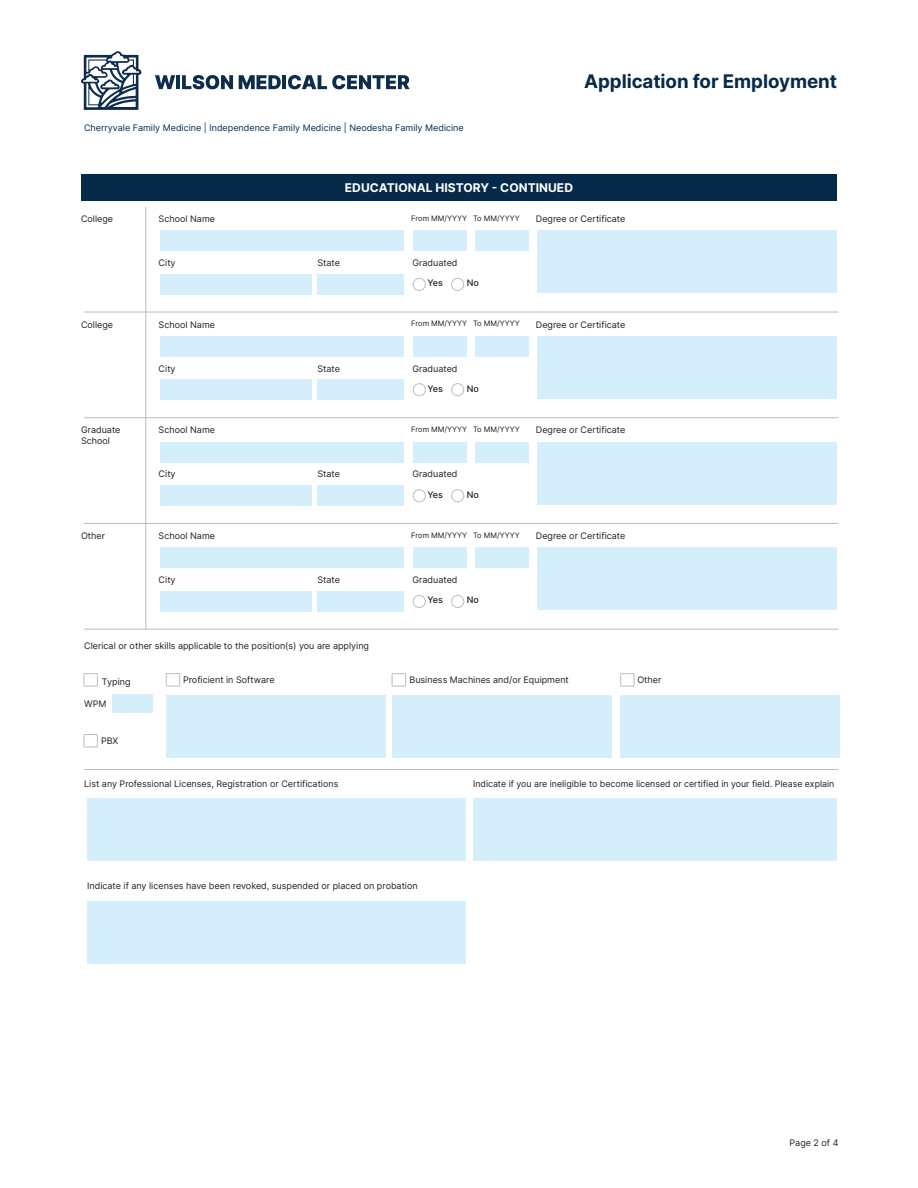
<style>
.page{position:relative;width:918px;height:1188px;background:#fff}
.page>*{position:absolute;margin:0;border:0;box-sizing:border-box;transform-origin:0 0}
.Headline__Center{font:700 18.75px "Inter";letter-spacing:-.005em;color:#062b4a}
.Headline__Center-2{font:700 12px "Inter";letter-spacing:.005em;color:#fff}
.t1{font:9px "Inter";color:#231f20}
.Body__Center{font:9px "Inter";color:#062b4a}
.Body__Center-2{font:500 9px "Inter";color:#231f20}
.t2{font:7.5px "Inter";color:#231f20}
</style>
<div class="page">
<div style="left:160px;top:231px;width:244px;height:20px;background:#d4effb"></div>
<div style="left:413px;top:231px;width:54px;height:20px;background:#d4effb"></div>
<div style="left:475px;top:231px;width:53px;height:20px;background:#d4effb"></div>
<div style="left:538px;top:231px;width:299px;height:62px;background:#d4effb"></div>
<div style="left:160px;top:274px;width:152px;height:21px;background:#d4effb"></div>
<div style="left:318px;top:274px;width:86px;height:21px;background:#d4effb"></div>
<div style="left:413px;top:278px;width:13px;height:13px;border:1px solid #bcbdc0;border-radius:50%"></div>
<div style="left:451px;top:278px;width:13px;height:13px;border:1px solid #bcbdc0;border-radius:50%"></div>
<div style="left:160px;top:336px;width:244px;height:20px;background:#d4effb"></div>
<div style="left:413px;top:336px;width:54px;height:20px;background:#d4effb"></div>
<div style="left:475px;top:336px;width:53px;height:20px;background:#d4effb"></div>
<div style="left:538px;top:336px;width:299px;height:62px;background:#d4effb"></div>
<div style="left:160px;top:379px;width:152px;height:21px;background:#d4effb"></div>
<div style="left:318px;top:379px;width:86px;height:21px;background:#d4effb"></div>
<div style="left:413px;top:383px;width:13px;height:13px;border:1px solid #bcbdc0;border-radius:50%"></div>
<div style="left:451px;top:383px;width:13px;height:13px;border:1px solid #bcbdc0;border-radius:50%"></div>
<div style="left:160px;top:442px;width:244px;height:20px;background:#d4effb"></div>
<div style="left:413px;top:442px;width:54px;height:20px;background:#d4effb"></div>
<div style="left:475px;top:442px;width:53px;height:20px;background:#d4effb"></div>
<div style="left:538px;top:442px;width:299px;height:62px;background:#d4effb"></div>
<div style="left:160px;top:486px;width:152px;height:20px;background:#d4effb"></div>
<div style="left:318px;top:486px;width:86px;height:20px;background:#d4effb"></div>
<div style="left:413px;top:489px;width:13px;height:13px;border:1px solid #bcbdc0;border-radius:50%"></div>
<div style="left:451px;top:489px;width:13px;height:13px;border:1px solid #bcbdc0;border-radius:50%"></div>
<div style="left:413px;top:595px;width:13px;height:13px;border:1px solid #bcbdc0;border-radius:50%"></div>
<div style="left:451px;top:595px;width:13px;height:13px;border:1px solid #bcbdc0;border-radius:50%"></div>
<div style="left:160px;top:548px;width:244px;height:20px;background:#d4effb"></div>
<div style="left:413px;top:548px;width:54px;height:20px;background:#d4effb"></div>
<div style="left:475px;top:548px;width:53px;height:20px;background:#d4effb"></div>
<div style="left:538px;top:548px;width:299px;height:62px;background:#d4effb"></div>
<div style="left:160px;top:591px;width:152px;height:21px;background:#d4effb"></div>
<div style="left:318px;top:591px;width:86px;height:21px;background:#d4effb"></div>
<div style="left:84px;top:673px;width:14px;height:13px;border:1px solid #bcbdc0"></div>
<div style="left:166px;top:673px;width:14px;height:13px;border:1px solid #bcbdc0"></div>
<div style="left:392px;top:673px;width:14px;height:13px;border:1px solid #bcbdc0"></div>
<div style="left:620px;top:673px;width:14px;height:13px;border:1px solid #bcbdc0"></div>
<div style="left:84px;top:734px;width:14px;height:13px;border:1px solid #bcbdc0"></div>
<div style="left:112px;top:695px;width:41px;height:18px;background:#d4effb"></div>
<div style="left:166px;top:696px;width:219px;height:62px;background:#d4effb"></div>
<div style="left:392px;top:696px;width:219px;height:62px;background:#d4effb"></div>
<div style="left:621px;top:696px;width:219px;height:62px;background:#d4effb"></div>
<div style="left:87px;top:798px;width:378px;height:63px;background:#d4effb"></div>
<div style="left:87px;top:901px;width:378px;height:63px;background:#d4effb"></div>
<div style="left:473px;top:798px;width:364px;height:63px;background:#d4effb"></div>
<div style="left:81px;top:174px;width:756px;height:27px;background:#062b4a"></div>
<hr style="left:84px;top:312px;width:754px;height:1px;background:#bcbdc0">
<hr style="left:145px;top:207px;width:1px;height:105px;background:#bcbdc0">
<hr style="left:84px;top:417px;width:754px;height:1px;background:#bcbdc0">
<hr style="left:145px;top:312px;width:1px;height:106px;background:#bcbdc0">
<hr style="left:84px;top:523px;width:754px;height:1px;background:#bcbdc0">
<hr style="left:145px;top:418px;width:1px;height:106px;background:#bcbdc0">
<hr style="left:84px;top:629px;width:754px;height:1px;background:#bcbdc0">
<hr style="left:145px;top:524px;width:1px;height:106px;background:#bcbdc0">
<hr style="left:84px;top:769px;width:754px;height:1px;background:#bcbdc0">
<svg style="left:81px;top:51px;width:61px;height:59px"></svg>
<svg style="left:155px;top:75px;width:20px;height:14px"></svg>
<hr style="left:176px;top:75px;width:4px;height:14px;background:#0e2c4b">
<svg style="left:182px;top:75px;width:51px;height:14px"></svg>
<svg style="left:239px;top:75px;width:42px;height:14px"></svg>
<hr style="left:282px;top:75px;width:4px;height:14px;background:#0e2c4b">
<svg style="left:288px;top:75px;width:122px;height:14px"></svg>
<p class="Body__Center" style="left:84px;top:121px;width:381px">Cherryvale Family Medicine | Independence Family Medicine | Neodesha Family Medicine</p>
<p class="Headline__Center" style="left:584px;top:67px;width:254px">Application for Employment</p>
<p class="Headline__Center-2" style="left:345px;top:179px;width:230px">EDUCATIONAL HISTORY - CONTINUED</p>
<p class="t1" style="left:81px;top:212px;width:34px">College</p>
<p class="t1" style="left:159px;top:212px;width:58px">School Name</p>
<p class="t2" style="left:411px;top:212px;width:57px">From MM/YYYY</p>
<p class="t2" style="left:473px;top:212px;width:48px">To MM/YYYY</p>
<p class="t1" style="left:536px;top:212px;width:91px">Degree or Certificate</p>
<p class="t1" style="left:159px;top:256px;width:18px">City</p>
<p class="t1" style="left:317px;top:256px;width:24px">State</p>
<p class="t1" style="left:412px;top:256px;width:47px">Graduated</p>
<p class="Body__Center-2" style="left:428px;top:276px;width:17px">Yes</p>
<p class="Body__Center-2" style="left:467px;top:276px;width:14px">No</p>
<p class="t1" style="left:81px;top:318px;width:34px">College</p>
<p class="t1" style="left:159px;top:318px;width:58px">School Name</p>
<p class="t2" style="left:411px;top:318px;width:57px">From MM/YYYY</p>
<p class="t2" style="left:473px;top:318px;width:48px">To MM/YYYY</p>
<p class="t1" style="left:536px;top:318px;width:91px">Degree or Certificate</p>
<p class="t1" style="left:159px;top:362px;width:18px">City</p>
<p class="t1" style="left:317px;top:362px;width:24px">State</p>
<p class="t1" style="left:412px;top:362px;width:47px">Graduated</p>
<p class="Body__Center-2" style="left:428px;top:382px;width:17px">Yes</p>
<p class="Body__Center-2" style="left:467px;top:382px;width:14px">No</p>
<p class="t1" style="left:81px;top:424px;width:41px">Graduate</p>
<p class="t1" style="left:159px;top:424px;width:58px">School Name</p>
<p class="t1" style="left:81px;top:434px;width:30px">School</p>
<p class="t2" style="left:411px;top:424px;width:57px">From MM/YYYY</p>
<p class="t2" style="left:473px;top:424px;width:48px">To MM/YYYY</p>
<p class="t1" style="left:536px;top:424px;width:91px">Degree or Certificate</p>
<p class="t1" style="left:159px;top:467px;width:18px">City</p>
<p class="t1" style="left:317px;top:467px;width:24px">State</p>
<p class="t1" style="left:412px;top:467px;width:47px">Graduated</p>
<p class="Body__Center-2" style="left:428px;top:488px;width:17px">Yes</p>
<p class="Body__Center-2" style="left:467px;top:488px;width:14px">No</p>
<p class="t1" style="left:81px;top:529px;width:26px">Other</p>
<p class="t1" style="left:159px;top:529px;width:58px">School Name</p>
<p class="t2" style="left:411px;top:530px;width:57px">From MM/YYYY</p>
<p class="t2" style="left:473px;top:530px;width:48px">To MM/YYYY</p>
<p class="t1" style="left:536px;top:529px;width:91px">Degree or Certificate</p>
<p class="t1" style="left:159px;top:573px;width:18px">City</p>
<p class="t1" style="left:317px;top:573px;width:24px">State</p>
<p class="t1" style="left:412px;top:573px;width:47px">Graduated</p>
<p class="Body__Center-2" style="left:428px;top:594px;width:17px">Yes</p>
<p class="Body__Center-2" style="left:467px;top:594px;width:14px">No</p>
<p class="t1" style="left:84px;top:639px;width:286px">Clerical or other skills applicable to the position(s) you are applying</p>
<p class="t1" style="left:102px;top:675px;width:30px">Typing</p>
<p class="t1" style="left:84px;top:697px;width:24px">WPM</p>
<p class="t1" style="left:101px;top:734px;width:19px">PBX</p>
<p class="t1" style="left:183px;top:673px;width:93px">Proficient in Software</p>
<p class="t1" style="left:410px;top:673px;width:161px">Business Machines and/or Equipment</p>
<p class="t1" style="left:637px;top:673px;width:26px">Other</p>
<p class="t1" style="left:84px;top:778px;width:256px">List any Professional Licenses, Registration or Certifications</p>
<p class="t1" style="left:87px;top:879px;width:332px">Indicate if any licenses have been revoked, suspended or placed on probation</p>
<p class="t1" style="left:473px;top:778px;width:363px">Indicate if you are ineligible to become licensed or certified in your field. Please explain</p>
<p class="t1" style="left:790px;top:1136px;width:50px">Page 2 of 4</p>
</div>
